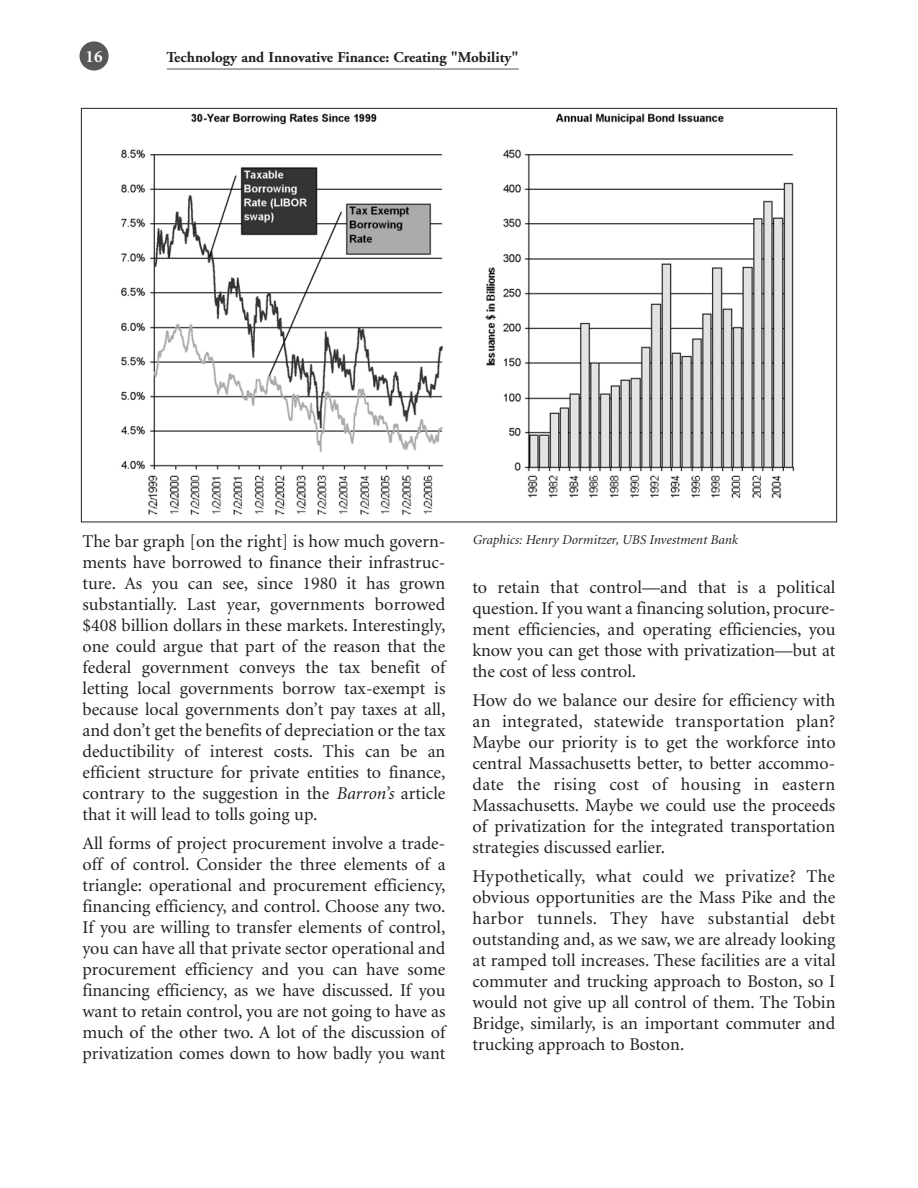
<style>
.page{position:relative;width:918px;height:1188px;background:#fff}
.page>*{position:absolute;margin:0;border:0;box-sizing:border-box;transform-origin:0 0}
.t1{font:18px/21px "Minion";color:#231f20;text-align:justify}
.t2{font:700 17.25px "Minion";color:#fff}
.t3{font:700 15px "Adobe Garamond";color:#231f20}
.t4{font:italic 13.5px "Minion";color:#231f20}
.s1{font-style:italic}
</style>
<div class="page">
<div style="left:79px;top:41px;width:30px;height:30px;background:#57585a;border-radius:50%"></div>
<hr style="left:167px;top:69px;width:352px;height:1px;background:#57585a">
<img style="left:121px;top:113px;width:674px;height:402px">
<p class="t2" style="left:86px;top:47px;width:18px">16</p>
<p class="t3" style="left:166px;top:49px;width:354px">Technology and Innovative Finance: Creating "Mobility"</p>
<p class="t1" style="left:82px;top:532px;width:365px">The bar graph [on the right] is how much govern&shy;ments have borrowed to finance their infrastruc&shy;ture. As you can see, since 1980 it has grown substantially. Last year, governments borrowed $408 billion dollars in these markets. Interestingly, one could argue that part of the reason that the federal government conveys the tax benefit of letting local governments borrow tax-exempt is because local governments don’t pay taxes at all, and don’t get the benefits of depreciation or the tax deductibility of interest costs. This can be an efficient structure for private entities to finance, contrary to the suggestion in the <span class="s1">Barron’s</span> article that it will lead to tolls going up.</p>
<p class="t1" style="left:82px;top:833px;width:365px">All forms of project procurement involve a trade&shy;off of control. Consider the three elements of a triangle: operational and procurement efficiency, financing efficiency, and control. Choose any two.<br>If you are willing to transfer elements of control, you can have all that private sector operational and procurement efficiency and you can have some financing efficiency, as we have discussed. If you want to retain control, you are not going to have as much of the other two. A lot of the discussion of privatization comes down to how badly you want</p>
<p class="t4" style="left:472px;top:533px;width:267px">Graphics: Henry Dormitzer, UBS Investment Bank</p>
<p class="t1" style="left:472px;top:578px;width:365px">to retain that control—and that is a political question. If you want a financing solution, procure&shy;ment efficiencies, and operating efficiencies, you know you can get those with privatization—but at the cost of less control.</p>
<p class="t1" style="left:472px;top:690px;width:365px">How do we balance our desire for efficiency with an integrated, statewide transportation plan?<br>Maybe our priority is to get the workforce into central Massachusetts better, to better accommo&shy;date the rising cost of housing in eastern Massachusetts. Maybe we could use the proceeds of privatization for the integrated transportation strategies discussed earlier.</p>
<p class="t1" style="left:472px;top:866px;width:365px">Hypothetically, what could we privatize? The obvious opportunities are the Mass Pike and the harbor tunnels. They have substantial debt outstanding and, as we saw, we are already looking at ramped toll increases. These facilities are a vital commuter and trucking approach to Boston, so I would not give up all control of them. The Tobin Bridge, similarly, is an important commuter and trucking approach to Boston.</p>
</div>
